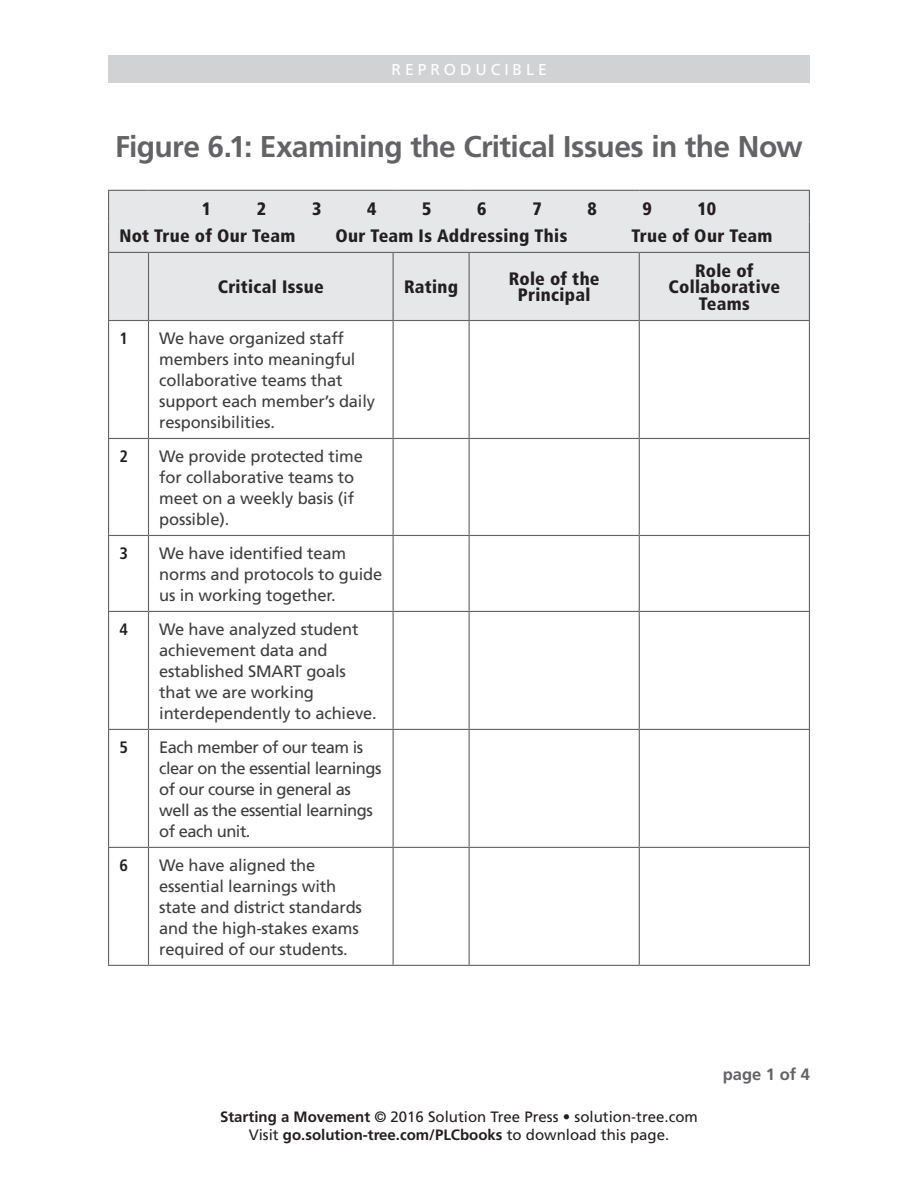
<style>
.page{position:relative;width:918px;height:1188px;background:#fff}
.page>*{position:absolute;margin:0;border:0;box-sizing:border-box;transform-origin:0 0}
.repro_title{font:700 30px "Frutiger LT Std";letter-spacing:-.02em;color:#636366}
.Table_Column_Head{font:900 condensed 18px/16.5px "Frutiger LT Std";letter-spacing:.015em;color:#231f20;text-align:center}
.Figure_Text{font:16.5px/21px "Frutiger LT Std";letter-spacing:-.01em;color:#3e3e3f}
.Figure_Text-2{font:16.5px/21px "Frutiger LT Std";letter-spacing:-.03em;color:#3e3e3f}
.t1{font:700 16.5px "Frutiger LT Std";color:#636366}
.Table_Row_Head{font:700 condensed 16.5px "Frutiger LT Std";color:#231f20}
.t2{font:15.75px "Frutiger LT Std";letter-spacing:.25em;color:#fff}
.t3{font:15px/18.8px "Frutiger LT Std";color:#231f20;text-align:center}
.s1{font-weight:700}
</style>
<div class="page">
<div style="left:108px;top:56px;width:702px;height:27px;background:#d1d2d4"></div>
<div style="left:109px;top:191px;width:700px;height:129px;background:#e6e7e9"></div>
<svg style="left:149px;top:321px;width:660px;height:644px"></svg>
<hr style="left:148px;top:253px;width:1px;height:67px;background:#636366">
<hr style="left:393px;top:253px;width:1px;height:67px;background:#636366">
<hr style="left:469px;top:253px;width:1px;height:67px;background:#636366">
<hr style="left:639px;top:253px;width:1px;height:67px;background:#636366">
<hr style="left:809px;top:253px;width:1px;height:67px;background:#636366">
<hr style="left:393px;top:321px;width:1px;height:117px;background:#636366">
<hr style="left:469px;top:321px;width:1px;height:117px;background:#636366">
<hr style="left:639px;top:321px;width:1px;height:117px;background:#636366">
<hr style="left:809px;top:321px;width:1px;height:117px;background:#636366">
<hr style="left:108px;top:438px;width:40px;height:1px;background:#636366">
<hr style="left:148px;top:438px;width:245px;height:1px;background:#636366">
<hr style="left:393px;top:438px;width:76px;height:1px;background:#636366">
<hr style="left:393px;top:439px;width:1px;height:96px;background:#636366">
<hr style="left:469px;top:438px;width:170px;height:1px;background:#636366">
<hr style="left:469px;top:439px;width:1px;height:96px;background:#636366">
<hr style="left:639px;top:438px;width:171px;height:1px;background:#636366">
<hr style="left:639px;top:439px;width:1px;height:96px;background:#636366">
<hr style="left:809px;top:439px;width:1px;height:96px;background:#636366">
<hr style="left:108px;top:535px;width:40px;height:1px;background:#636366">
<hr style="left:148px;top:535px;width:245px;height:1px;background:#636366">
<hr style="left:393px;top:535px;width:76px;height:1px;background:#636366">
<hr style="left:393px;top:536px;width:1px;height:75px;background:#636366">
<hr style="left:469px;top:535px;width:170px;height:1px;background:#636366">
<hr style="left:469px;top:536px;width:1px;height:75px;background:#636366">
<hr style="left:639px;top:535px;width:171px;height:1px;background:#636366">
<hr style="left:639px;top:536px;width:1px;height:75px;background:#636366">
<hr style="left:809px;top:536px;width:1px;height:75px;background:#636366">
<hr style="left:108px;top:611px;width:40px;height:1px;background:#636366">
<hr style="left:148px;top:611px;width:245px;height:1px;background:#636366">
<hr style="left:393px;top:611px;width:76px;height:1px;background:#636366">
<hr style="left:393px;top:612px;width:1px;height:117px;background:#636366">
<hr style="left:469px;top:611px;width:170px;height:1px;background:#636366">
<hr style="left:469px;top:612px;width:1px;height:117px;background:#636366">
<hr style="left:639px;top:611px;width:171px;height:1px;background:#636366">
<hr style="left:639px;top:612px;width:1px;height:117px;background:#636366">
<hr style="left:809px;top:612px;width:1px;height:117px;background:#636366">
<hr style="left:108px;top:729px;width:40px;height:1px;background:#636366">
<hr style="left:148px;top:729px;width:245px;height:1px;background:#636366">
<hr style="left:393px;top:729px;width:76px;height:1px;background:#636366">
<hr style="left:393px;top:730px;width:1px;height:117px;background:#636366">
<hr style="left:469px;top:729px;width:170px;height:1px;background:#636366">
<hr style="left:469px;top:730px;width:1px;height:117px;background:#636366">
<hr style="left:639px;top:729px;width:171px;height:1px;background:#636366">
<hr style="left:639px;top:730px;width:1px;height:117px;background:#636366">
<hr style="left:809px;top:730px;width:1px;height:117px;background:#636366">
<hr style="left:108px;top:847px;width:40px;height:1px;background:#636366">
<hr style="left:148px;top:847px;width:245px;height:1px;background:#636366">
<hr style="left:393px;top:847px;width:76px;height:1px;background:#636366">
<hr style="left:393px;top:848px;width:1px;height:117px;background:#636366">
<hr style="left:469px;top:847px;width:170px;height:1px;background:#636366">
<hr style="left:469px;top:848px;width:1px;height:117px;background:#636366">
<hr style="left:639px;top:847px;width:171px;height:1px;background:#636366">
<hr style="left:639px;top:848px;width:1px;height:117px;background:#636366">
<hr style="left:809px;top:848px;width:1px;height:117px;background:#636366">
<hr style="left:108px;top:965px;width:40px;height:1px;background:#636366">
<hr style="left:148px;top:965px;width:245px;height:1px;background:#636366">
<hr style="left:393px;top:965px;width:76px;height:1px;background:#636366">
<hr style="left:469px;top:965px;width:170px;height:1px;background:#636366">
<hr style="left:639px;top:965px;width:171px;height:1px;background:#636366">
<hr style="left:108px;top:190px;width:40px;height:1px;background:#636366">
<hr style="left:108px;top:191px;width:1px;height:30px;background:#636366">
<hr style="left:148px;top:190px;width:245px;height:1px;background:#636366">
<hr style="left:393px;top:190px;width:76px;height:1px;background:#636366">
<hr style="left:469px;top:190px;width:170px;height:1px;background:#636366">
<hr style="left:639px;top:190px;width:171px;height:1px;background:#636366">
<hr style="left:809px;top:191px;width:1px;height:30px;background:#636366">
<hr style="left:108px;top:221px;width:1px;height:31px;background:#636366">
<hr style="left:809px;top:221px;width:1px;height:31px;background:#636366">
<hr style="left:108px;top:252px;width:40px;height:1px;background:#636366">
<hr style="left:148px;top:252px;width:245px;height:1px;background:#636366">
<hr style="left:393px;top:252px;width:76px;height:1px;background:#636366">
<hr style="left:469px;top:252px;width:170px;height:1px;background:#636366">
<hr style="left:639px;top:252px;width:171px;height:1px;background:#636366">
<hr style="left:108px;top:253px;width:1px;height:67px;background:#636366">
<hr style="left:108px;top:320px;width:40px;height:1px;background:#636366">
<hr style="left:148px;top:320px;width:245px;height:1px;background:#636366">
<hr style="left:393px;top:320px;width:76px;height:1px;background:#636366">
<hr style="left:469px;top:320px;width:170px;height:1px;background:#636366">
<hr style="left:639px;top:320px;width:171px;height:1px;background:#636366">
<hr style="left:108px;top:321px;width:1px;height:117px;background:#636366">
<hr style="left:108px;top:439px;width:1px;height:96px;background:#636366">
<hr style="left:108px;top:536px;width:1px;height:75px;background:#636366">
<hr style="left:108px;top:612px;width:1px;height:117px;background:#636366">
<hr style="left:108px;top:730px;width:1px;height:117px;background:#636366">
<hr style="left:108px;top:848px;width:1px;height:117px;background:#636366">
<hr style="left:148px;top:321px;width:1px;height:117px;background:#636366">
<hr style="left:148px;top:439px;width:1px;height:96px;background:#636366">
<hr style="left:148px;top:536px;width:1px;height:75px;background:#636366">
<hr style="left:148px;top:612px;width:1px;height:117px;background:#636366">
<hr style="left:148px;top:730px;width:1px;height:117px;background:#636366">
<hr style="left:148px;top:848px;width:1px;height:117px;background:#636366">
<p class="t2" style="left:391px;top:61px;width:157px">REPRODUCIBLE</p>
<p class="repro_title" style="left:115px;top:129px;width:689px">Figure 6.1: Examining the Critical Issues in the Now</p>
<p class="Table_Column_Head" style="left:202px;top:200px;width:11px">1</p>
<p class="Table_Column_Head" style="left:257px;top:200px;width:11px">2</p>
<p class="Table_Column_Head" style="left:312px;top:200px;width:11px">3</p>
<p class="Table_Column_Head" style="left:367px;top:200px;width:11px">4</p>
<p class="Table_Column_Head" style="left:422px;top:200px;width:11px">5</p>
<p class="Table_Column_Head" style="left:477px;top:200px;width:11px">6</p>
<p class="Table_Column_Head" style="left:532px;top:200px;width:11px">7</p>
<p class="Table_Column_Head" style="left:587px;top:200px;width:11px">8</p>
<p class="Table_Column_Head" style="left:643px;top:200px;width:11px">9</p>
<p class="Table_Column_Head" style="left:698px;top:200px;width:20px">10</p>
<p class="Table_Column_Head" style="left:119px;top:227px;width:178px">Not True of Our Team</p>
<p class="Table_Column_Head" style="left:335px;top:227px;width:234px">Our Team Is Addressing This</p>
<p class="Table_Column_Head" style="left:631px;top:227px;width:143px">True of Our Team</p>
<p class="Table_Column_Head" style="left:218px;top:279px;width:107px">Critical Issue</p>
<p class="Table_Column_Head" style="left:404px;top:279px;width:56px">Rating</p>
<p class="Table_Column_Head" style="left:509px;top:270px;width:92px">Role of the<br>Principal</p>
<p class="Table_Column_Head" style="left:669px;top:262px;width:113px">Role of<br>Collaborative<br>Teams</p>
<p class="Table_Row_Head" style="left:119px;top:328px;width:10px">1</p>
<p class="Figure_Text" style="left:159px;top:328px;width:217px">We have organized staff members into meaningful collaborative teams that support each member’s daily responsibilities.</p>
<p class="Table_Row_Head" style="left:119px;top:446px;width:10px">2</p>
<p class="Figure_Text" style="left:159px;top:446px;width:205px">We provide protected time for collaborative teams to meet on a weekly basis (if possible).</p>
<p class="Table_Row_Head" style="left:119px;top:543px;width:10px">3</p>
<p class="Figure_Text" style="left:159px;top:542px;width:224px">We have identified team norms and protocols to guide us in working together.</p>
<p class="Table_Row_Head" style="left:119px;top:619px;width:10px">4</p>
<p class="Figure_Text" style="left:159px;top:618px;width:219px">We have analyzed student achievement data and established SMART goals that we are working interdependently to achieve.</p>
<p class="Table_Row_Head" style="left:119px;top:737px;width:10px">5</p>
<p class="Figure_Text-2" style="left:159px;top:736px;width:224px">Each member of our team is clear on the essential learnings of our course in general as well as the essential learnings of each unit.</p>
<p class="Table_Row_Head" style="left:119px;top:855px;width:10px">6</p>
<p class="Figure_Text" style="left:159px;top:854px;width:204px">We have aligned the essential learnings with state and district standards and the high-stakes exams required of our students.</p>
<p class="t3" style="left:220px;top:1107px;width:479px"><span class="s1">Starting a Movement</span> © 2016 Solution Tree Press • solution-tree.com<br>Visit <span class="s1">go.solution-tree.com/PLCbooks</span> to download this page.</p>
<p class="t1" style="left:723px;top:1065px;width:89px">page 1 of 4</p>
</div>
